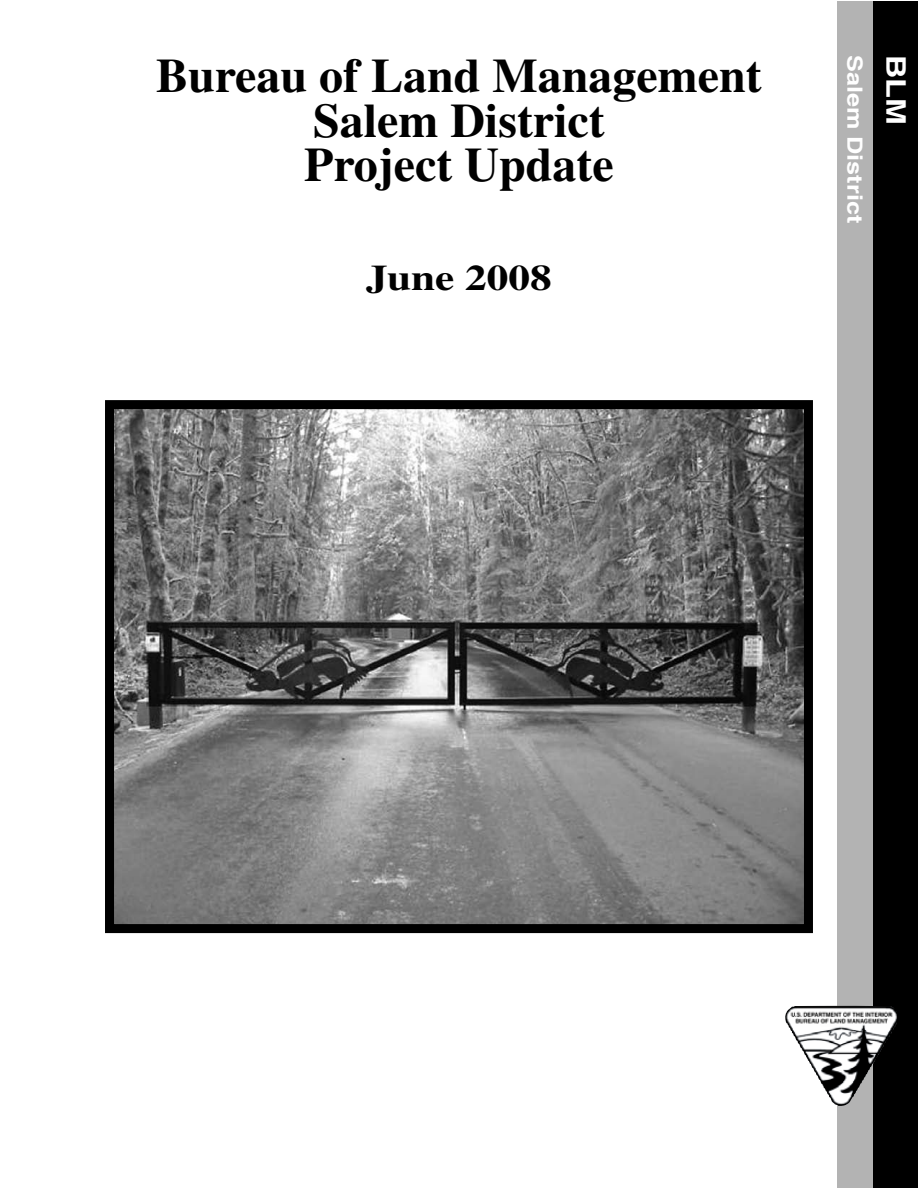
<style>
.page{position:relative;width:918px;height:1188px;background:#fff}
.page>*{position:absolute;margin:0;border:0;box-sizing:border-box;transform-origin:0 0}
.t1{font:700 48px/45px "Times";color:#000;text-align:center}
.t2{font:700 36px "Times";color:#000;scale:1.2 1}
.t3{font:700 27px "Helvetica";color:#fff;scale:1.2 1}
.t4{font:700 21px "Helvetica";color:#fff;scale:1.2 1}
</style>
<div class="page">
<div style="left:873px;top:1px;width:45px;height:1187px;background:#000"></div>
<div style="left:837px;top:1px;width:36px;height:1187px;background:#b3b3b3"></div>
<img style="left:115px;top:410px;width:688px;height:513px">
<img style="left:785px;top:1005px;width:113px;height:102px">
<div style="left:105px;top:400px;width:708px;height:533px;border:9px solid #000"></div>
<h1 class="t1" style="left:156px;top:52px;width:607px">Bureau of Land Management<br>Salem District<br>Project Update</h1>
<h1 class="t2" style="left:366px;top:256px;width:156px">June 2008</h1>
<p class="t4" style="left:868px;top:55px;width:142px;rotate:90deg">Salem District</p>
<p class="t3" style="left:912px;top:55px;width:60px;rotate:90deg">BLM</p>
</div>
